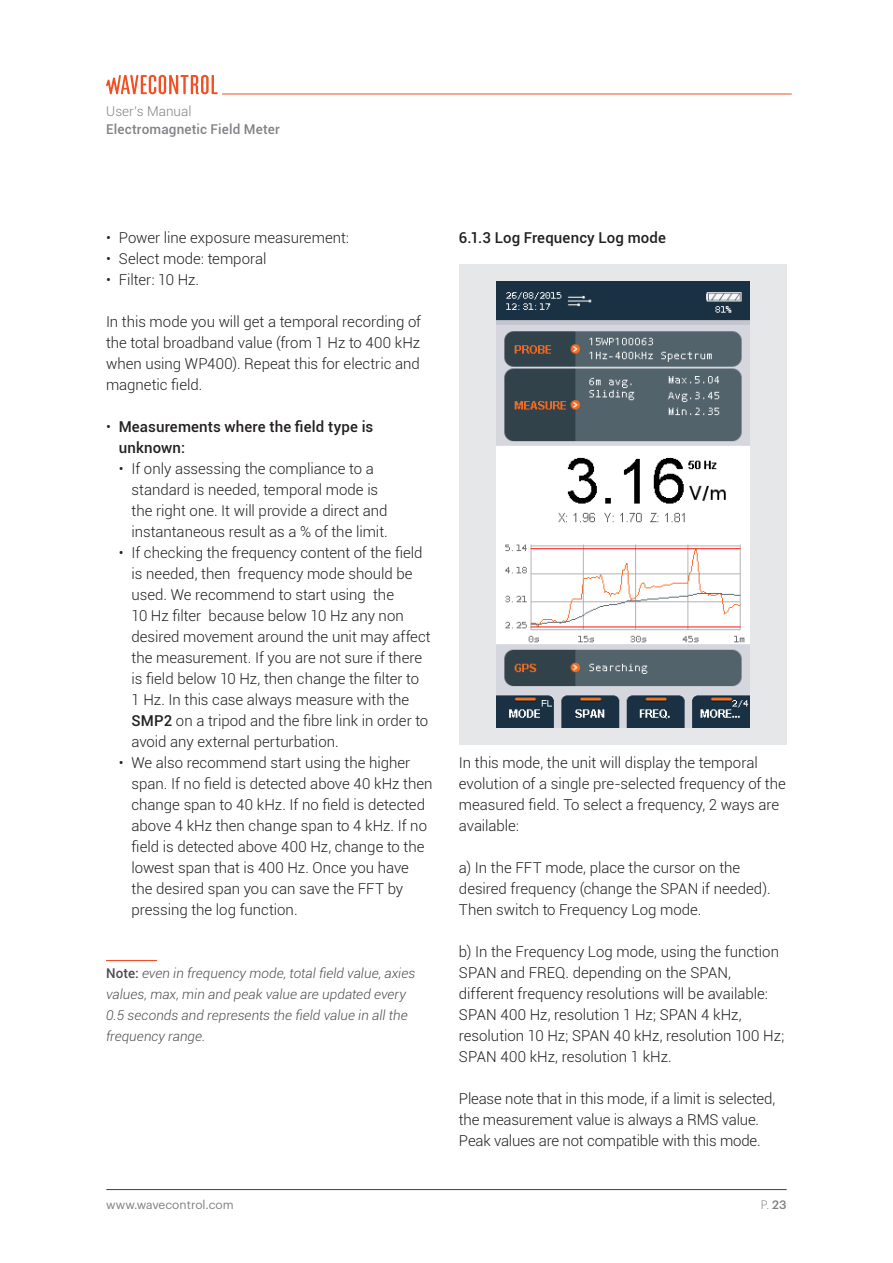
<style>
.page{position:relative;width:893px;height:1263px;background:#fff}
.page>*{position:absolute;margin:0;border:0;box-sizing:border-box;transform-origin:0 0}
.txt_2{font:300 15px/21px "Roboto";color:#231f20}
.t1{font:500 15px/21px "Roboto";letter-spacing:.01em;color:#231f20}
.Nota{font:italic 300 13.5px/21px "Roboto";color:#4b4c4d}
.t2{font:500 13.5px "Roboto";letter-spacing:.015em;color:#808285}
.t3{font:300 13.5px "Roboto";letter-spacing:.005em;color:#808285}
.t4{font:12px "Graphik";color:#808285}
.t5{font:300 12px "Graphik";color:#808285}
.s1{font-weight:300}
.s2{font-weight:500}
.s3{font-weight:500;font-style:normal}
</style>
<div class="page">
<hr style="left:106px;top:1189px;width:681px;height:1px;background:#35404b">
<hr style="left:222px;top:94px;width:570px;height:1px;background:#f05023">
<svg style="left:106px;top:75px;width:112px;height:19px"></svg>
<hr style="left:106px;top:960px;width:51px;height:1px;background:#f05023">
<div style="left:459px;top:264px;width:327px;height:480px;background:#e6e7e9"></div>
<img style="left:496px;top:281px;width:253px;height:446px">
<p class="t3" style="left:106px;top:102px;width:87px">User’s Manual</p>
<p class="t2" style="left:106px;top:120px;width:175px">Electromagnetic Field Meter</p>
<p class="txt_2" style="left:106px;top:227px;width:245px">• Power line exposure measurement:</p>
<p class="txt_2" style="left:106px;top:248px;width:162px">• Select mode: temporal</p>
<p class="txt_2" style="left:106px;top:269px;width:95px">• Filter: 10 Hz.</p>
<p class="txt_2" style="left:106px;top:311px;width:316px;text-align:justify">In this mode you will get a temporal recording of the total broadband value (from 1 Hz to 400 kHz when using WP400). Repeat this for electric and magnetic field.</p>
<p class="t1" style="left:119px;top:416px;width:256px;text-indent:-13px"><span class="s1">•</span> Measurements where the field type is unknown:</p>
<p class="txt_2" style="left:132px;top:458px;width:258px;text-indent:-13px">• If only assessing the compliance to a standard is needed, temporal mode is the right one. It will provide a direct and instantaneous result as a % of the limit.</p>
<p class="txt_2" style="left:132px;top:542px;width:301px;text-indent:-13px">• If checking the frequency content of the field is needed, then frequency mode should be used. We recommend to start using the<br>10 Hz filter because below 10 Hz any non desired movement around the unit may affect the measurement. If you are not sure if there is field below 10 Hz, then change the filter to 1 Hz. In this case always measure with the <span class="s2">SMP2</span> on a tripod and the fibre link in order to avoid any external perturbation.</p>
<p class="txt_2" style="left:132px;top:752px;width:302px;text-indent:-13px">• We also recommend start using the higher span. If no field is detected above 40 kHz then change span to 40 kHz. If no field is detected above 4 kHz then change span to 4 kHz. If no field is detected above 400 Hz, change to the lowest span that is 400 Hz. Once you have the desired span you can save the FFT by pressing the log function.</p>
<p class="Nota" style="left:106px;top:962px;width:311px"><span class="s3">Note:</span> even in frequency mode, total field value, axies values, max, min and peak value are updated every 0.5 seconds and represents the field value in all the frequency range.</p>
<p class="t1" style="left:459px;top:227px;width:209px">6.1.3 Log Frequency Log mode</p>
<p class="txt_2" style="left:459px;top:752px;width:328px">In this mode, the unit will display the temporal evolution of a single pre-selected frequency of the measured field. To select a frequency, 2 ways are available:</p>
<p class="txt_2" style="left:459px;top:857px;width:313px">a) In the FFT mode, place the cursor on the desired frequency (change the SPAN if needed).<br>Then switch to Frequency Log mode.</p>
<p class="txt_2" style="left:459px;top:941px;width:327px">b) In the Frequency Log mode, using the function SPAN and FREQ. depending on the SPAN, different frequency resolutions will be available:<br>SPAN 400 Hz, resolution 1 Hz; SPAN 4 kHz, resolution 10 Hz; SPAN 40 kHz, resolution 100 Hz; SPAN 400 kHz, resolution 1 kHz.</p>
<p class="txt_2" style="left:459px;top:1088px;width:318px">Please note that in this mode, if a limit is selected, the measurement value is always a RMS value.<br>Peak values are not compatible with this mode.</p>
<p class="t4" style="left:106px;top:1196px;width:129px">www.wavecontrol.com</p>
<p class="t5" style="left:761px;top:1196px;width:27px">P. <span class="s2">23</span></p>
</div>
